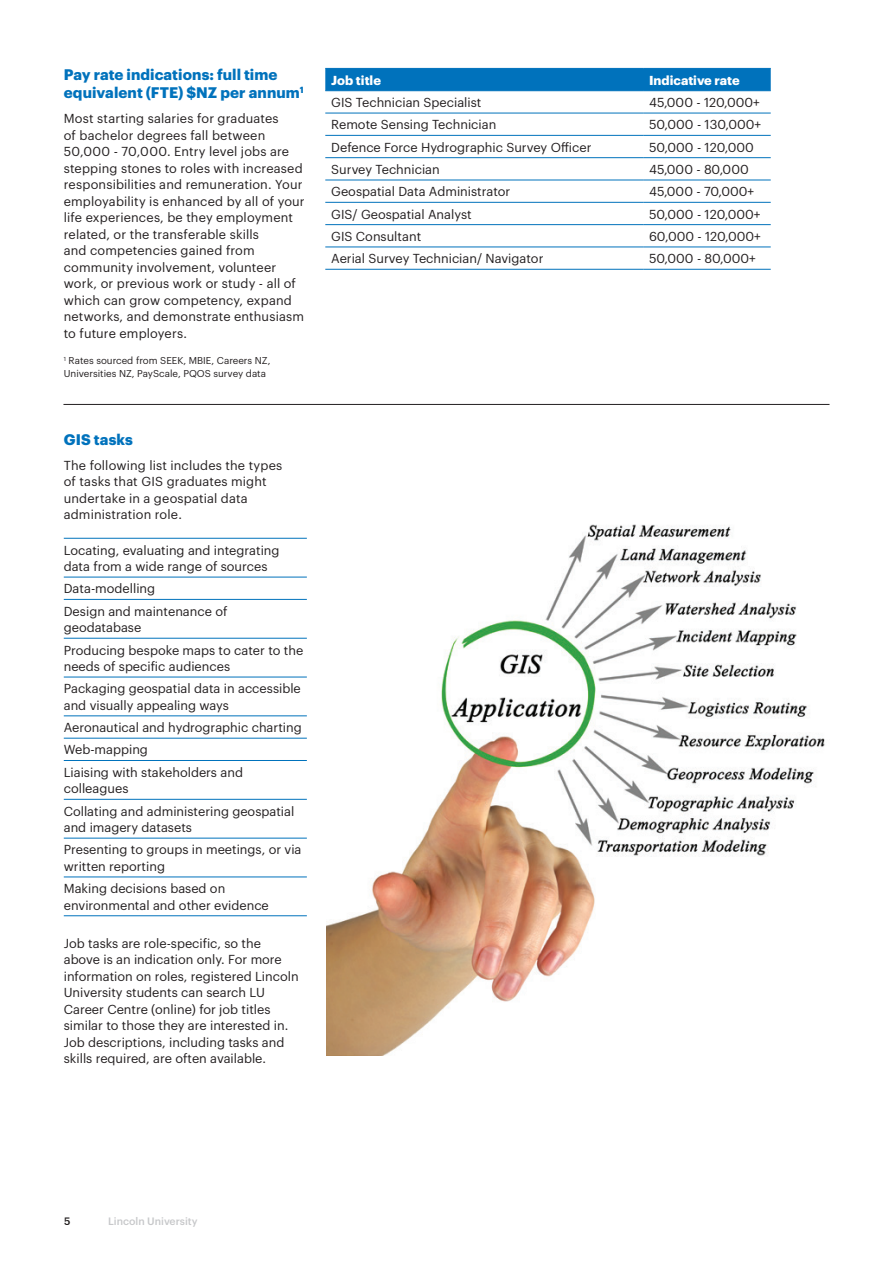
<style>
.page{position:relative;width:893px;height:1263px;background:#fff}
.page>*{position:absolute;margin:0;border:0;box-sizing:border-box;transform-origin:0 0}
.t1{font:700 15px/18px "Graphik";letter-spacing:.005em;color:#0072bc}
.t2{font:12.75px/16.5px "Graphik";color:#231f20}
.t3{font:700 12.75px "Graphik";color:#fff}
.t4{font:500 10.5px "Graphik";color:#c7c8ca}
.t5{font:500 10.5px "Graphik";color:#231f20}
.t6{font:9.75px/13.5px "Graphik";color:#231f20}
</style>
<div class="page">
<hr style="left:64px;top:538px;width:243px;height:1px;background:#0072bc">
<hr style="left:64px;top:577px;width:243px;height:1px;background:#0072bc">
<hr style="left:64px;top:599px;width:243px;height:1px;background:#0072bc">
<hr style="left:64px;top:638px;width:243px;height:1px;background:#0072bc">
<hr style="left:64px;top:677px;width:243px;height:1px;background:#0072bc">
<hr style="left:64px;top:715px;width:243px;height:1px;background:#0072bc">
<hr style="left:64px;top:738px;width:243px;height:1px;background:#0072bc">
<hr style="left:64px;top:760px;width:243px;height:1px;background:#0072bc">
<hr style="left:64px;top:799px;width:243px;height:1px;background:#0072bc">
<hr style="left:64px;top:838px;width:243px;height:1px;background:#0072bc">
<hr style="left:64px;top:876px;width:243px;height:1px;background:#0072bc">
<hr style="left:64px;top:915px;width:243px;height:1px;background:#0072bc">
<div style="left:325px;top:69px;width:446px;height:21px;background:#0072bc"></div>
<hr style="left:325px;top:68px;width:318px;height:1px;background:#0072bc">
<hr style="left:643px;top:68px;width:128px;height:1px;background:#0072bc">
<hr style="left:325px;top:90px;width:318px;height:1px;background:#0072bc">
<hr style="left:643px;top:90px;width:128px;height:1px;background:#0072bc">
<hr style="left:325px;top:113px;width:318px;height:1px;background:#0072bc">
<hr style="left:643px;top:113px;width:128px;height:1px;background:#0072bc">
<hr style="left:325px;top:135px;width:318px;height:1px;background:#0072bc">
<hr style="left:643px;top:135px;width:128px;height:1px;background:#0072bc">
<hr style="left:325px;top:157px;width:318px;height:1px;background:#0072bc">
<hr style="left:643px;top:157px;width:128px;height:1px;background:#0072bc">
<hr style="left:325px;top:180px;width:318px;height:1px;background:#0072bc">
<hr style="left:643px;top:180px;width:128px;height:1px;background:#0072bc">
<hr style="left:325px;top:202px;width:318px;height:1px;background:#0072bc">
<hr style="left:643px;top:202px;width:128px;height:1px;background:#0072bc">
<hr style="left:325px;top:224px;width:318px;height:1px;background:#0072bc">
<hr style="left:643px;top:224px;width:128px;height:1px;background:#0072bc">
<hr style="left:325px;top:247px;width:318px;height:1px;background:#0072bc">
<hr style="left:643px;top:247px;width:128px;height:1px;background:#0072bc">
<hr style="left:325px;top:269px;width:318px;height:1px;background:#0072bc">
<hr style="left:643px;top:269px;width:128px;height:1px;background:#0072bc">
<hr style="left:63px;top:404px;width:766px;height:1px;background:#231f20">
<img style="left:326px;top:524px;width:499px;height:531px">
<p class="t1" style="left:64px;top:64px;width:241px">Pay rate indications: full time equivalent (FTE) $NZ per annum<sup>1</sup></p>
<p class="t2" style="left:64px;top:109px;width:242px">Most starting salaries for graduates<br>of bachelor degrees fall between 50,000 - 70,000. Entry level jobs are stepping stones to roles with increased responsibilities and remuneration. Your employability is enhanced by all of your life experiences, be they employment related, or the transferable skills<br>and competencies gained from community involvement, volunteer work, or previous work or study - all of which can grow competency, expand networks, and demonstrate enthusiasm to future employers.</p>
<p class="t6" style="left:64px;top:353px;width:208px"><sup>1</sup> Rates sourced from SEEK, MBIE, Careers NZ,<br>Universities NZ, PayScale, PQOS survey data</p>
<p class="t1" style="left:64px;top:429px;width:71px">GIS tasks</p>
<p class="t2" style="left:64px;top:456px;width:220px">The following list includes the types of tasks that GIS graduates might undertake in a geospatial data administration role.</p>
<p class="t2" style="left:64px;top:541px;width:217px">Locating, evaluating and integrating data from a wide range of sources</p>
<p class="t2" style="left:64px;top:576px;width:165px;line-height:22.4px">Data-modelling<br>Design and maintenance of</p>
<p class="t2" style="left:64px;top:615px;width:241px;line-height:22.4px">geodatabase<br>Producing bespoke maps to cater to the</p>
<p class="t2" style="left:64px;top:654px;width:239px;line-height:22.4px">needs of specific audiences<br>Packaging geospatial data in accessible</p>
<p class="t2" style="left:64px;top:693px;width:239px;line-height:22.4px">and visually appealing ways<br>Aeronautical and hydrographic charting<br>Web-mapping<br>Liaising with stakeholders and</p>
<p class="t2" style="left:64px;top:776px;width:232px;line-height:22.4px">colleagues<br>Collating and administering geospatial</p>
<p class="t2" style="left:64px;top:815px;width:239px;line-height:22.4px">and imagery datasets<br>Presenting to groups in meetings, or via</p>
<p class="t2" style="left:64px;top:854px;width:163px;line-height:22.4px">written reporting<br>Making decisions based on</p>
<p class="t2" style="left:64px;top:896px;width:207px">environmental and other evidence</p>
<p class="t2" style="left:64px;top:934px;width:236px">Job tasks are role-specific, so the above is an indication only. For more information on roles, registered Lincoln University students can search LU Career Centre (online) for job titles similar to those they are interested in.<br>Job descriptions, including tasks and skills required, are often available.</p>
<p class="t3" style="left:331px;top:70px;width:51px">Job title</p>
<p class="t3" style="left:649px;top:70px;width:92px">Indicative rate</p>
<p class="t2" style="left:331px;top:93px;width:152px">GIS Technician Specialist</p>
<p class="t2" style="left:649px;top:93px;width:112px">45,000 - 120,000+</p>
<p class="t2" style="left:331px;top:115px;width:166px">Remote Sensing Technician</p>
<p class="t2" style="left:649px;top:115px;width:113px">50,000 - 130,000+</p>
<p class="t2" style="left:331px;top:138px;width:262px">Defence Force Hydrographic Survey Officer</p>
<p class="t2" style="left:649px;top:138px;width:106px">50,000 - 120,000</p>
<p class="t2" style="left:331px;top:160px;width:110px">Survey Technician</p>
<p class="t2" style="left:649px;top:160px;width:101px">45,000 - 80,000</p>
<p class="t2" style="left:331px;top:182px;width:181px">Geospatial Data Administrator</p>
<p class="t2" style="left:649px;top:182px;width:107px">45,000 - 70,000+</p>
<p class="t2" style="left:331px;top:205px;width:142px">GIS/ Geospatial Analyst</p>
<p class="t2" style="left:649px;top:205px;width:113px">50,000 - 120,000+</p>
<p class="t2" style="left:331px;top:227px;width:91px">GIS Consultant</p>
<p class="t2" style="left:649px;top:227px;width:113px">60,000 - 120,000+</p>
<p class="t2" style="left:331px;top:249px;width:214px">Aerial Survey Technician/ Navigator</p>
<p class="t2" style="left:649px;top:249px;width:108px">50,000 - 80,000+</p>
<p class="t5" style="left:64px;top:1213px;width:8px">5</p>
<p class="t4" style="left:108px;top:1213px;width:91px">Lincoln University</p>
</div>
